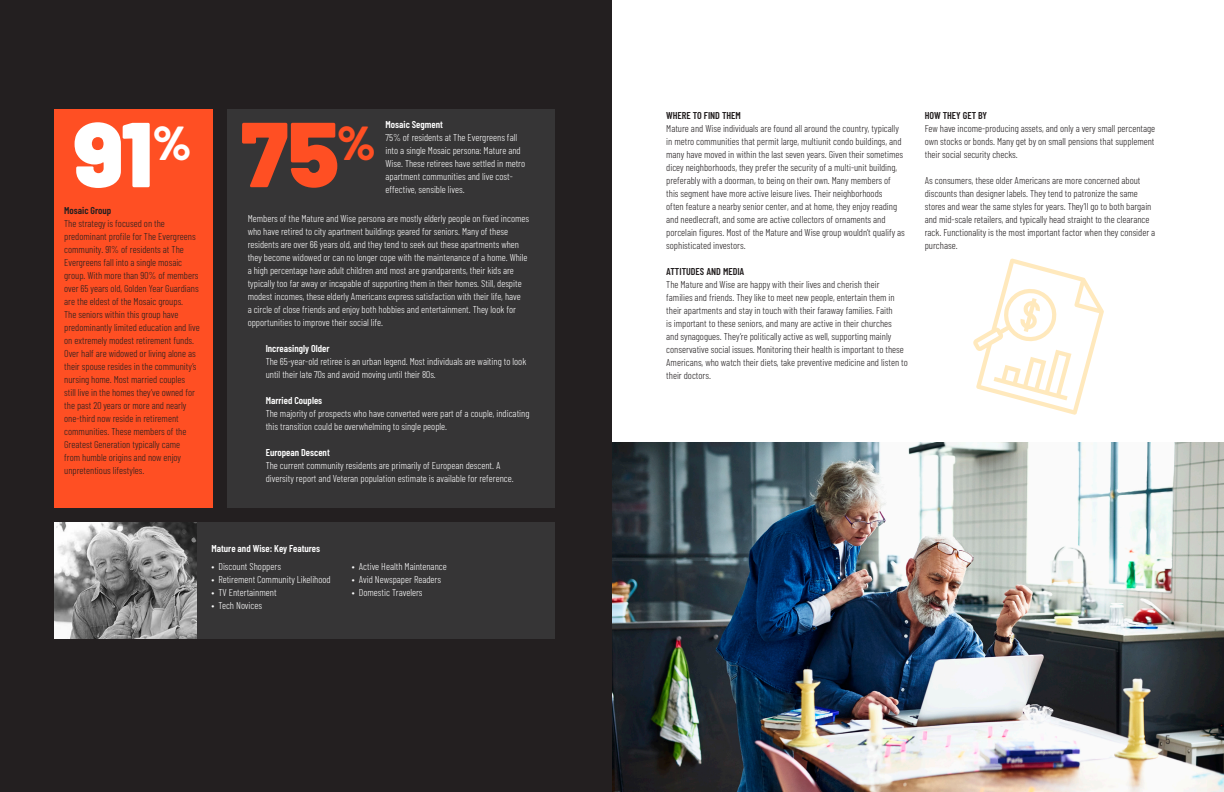
<style>
.page{position:relative;width:1224px;height:792px;background:#fff}
.page>*{position:absolute;margin:0;border:0;box-sizing:border-box;transform-origin:0 0}
.t1{font:900 92px "Barlow";color:#fff}
.t2{font:900 92px "Barlow";color:#ff4f23}
.t3{font:300 12px "Barlow Condensed";color:#231f20}
.t4{font:300 10px/13px "Barlow Condensed";color:#231f20}
.t5{font:300 10px/13px "Barlow Condensed";color:#fff}
.t6{font:600 10px "Barlow Condensed";color:#fff}
.t7{font:600 10px "Barlow Condensed";color:#231f20}
</style>
<div class="page">
<div style="left:0;top:0;width:612px;height:792px;background:#231f20"></div>
<div style="left:228px;top:109px;width:327px;height:398px;background:#363536"></div>
<div style="left:54px;top:109px;width:159px;height:398px;background:#ff4f23"></div>
<div style="left:54px;top:522px;width:501px;height:117px;background:#363536"></div>
<img style="left:54px;top:522px;width:143px;height:117px">
<img style="left:612px;top:443px;width:612px;height:349px">
<svg style="left:973px;top:258px;width:131px;height:157px"></svg>
<p class="t1" style="left:74px;top:97px;width:119px">91<sup>%</sup></p>
<p class="t2" style="left:241px;top:97px;width:136px">75<sup>%</sup></p>
<p class="t6" style="left:386px;top:118px;width:59px">Mosaic Segment</p>
<p class="t5" style="left:386px;top:131px;width:141px">75% of residents at The Evergreens fall into a single Mosaic persona: Mature and Wise. These retirees have settled in metro apartment communities and live cost&shy;effective, sensible lives.</p>
<p class="t7" style="left:64px;top:205px;width:49px">Mosaic Group</p>
<p class="t4" style="left:64px;top:217px;width:137px">The strategy is focused on the predominant profile for The Evergreens community. 91% of residents at The Evergreens fall into a single mosaic group. With more than 90% of members over 65 years old, Golden Year Guardians are the eldest of the Mosaic groups.<br>The seniors within this group have predominantly limited education and live on extremely modest retirement funds.<br>Over half are widowed or living alone as their spouse resides in the community’s nursing home. Most married couples<br>still live in the homes they’ve owned for the past 20 years or more and nearly one-third now reside in retirement communities. These members of the Greatest Generation typically came<br>from humble origins and now enjoy unpretentious lifestyles.</p>
<p class="t5" style="left:248px;top:211px;width:283px">Members of the Mature and Wise persona are mostly elderly people on fixed incomes who have retired to city apartment buildings geared for seniors. Many of these residents are over 66 years old, and they tend to seek out these apartments when they become widowed or can no longer cope with the maintenance of a home. While a high percentage have adult children and most are grandparents, their kids are typically too far away or incapable of supporting them in their homes. Still, despite modest incomes, these elderly Americans express satisfaction with their life, have<br>a circle of close friends and enjoy both hobbies and entertainment. They look for opportunities to improve their social life.</p>
<p class="t6" style="left:266px;top:342px;width:65px">Increasingly Older</p>
<p class="t5" style="left:266px;top:354px;width:262px">The 65-year-old retiree is an urban legend. Most individuals are waiting to look until their late 70s and avoid moving until their 80s.</p>
<p class="t6" style="left:266px;top:394px;width:58px">Married Couples</p>
<p class="t5" style="left:266px;top:406px;width:265px">The majority of prospects who have converted were part of a couple, indicating this transition could be overwhelming to single people.</p>
<p class="t6" style="left:266px;top:446px;width:66px">European Descent</p>
<p class="t5" style="left:266px;top:458px;width:250px">The current community residents are primarily of European descent. A diversity report and Veteran population estimate is available for reference.</p>
<p class="t6" style="left:211px;top:543px;width:110px">Mature and Wise: Key Features</p>
<p class="t5" style="left:211px;top:560px;width:71px">• Discount Shoppers</p>
<p class="t5" style="left:211px;top:573px;width:121px">• Retirement Community Likelihood</p>
<p class="t5" style="left:211px;top:586px;width:67px">• TV Entertainment</p>
<p class="t5" style="left:211px;top:599px;width:52px">• Tech Novices</p>
<p class="t5" style="left:352px;top:560px;width:96px">• Active Health Maintenance</p>
<p class="t5" style="left:352px;top:573px;width:91px">• Avid Newspaper Readers</p>
<p class="t5" style="left:352px;top:586px;width:72px">• Domestic Travelers</p>
<p class="t7" style="left:666px;top:109px;width:76px">WHERE TO FIND THEM</p>
<p class="t4" style="left:666px;top:121px;width:240px">Mature and Wise individuals are found all around the country, typically in metro communities that permit large, multiunit condo buildings, and many have moved in within the last seven years. Given their sometimes dicey neighborhoods, they prefer the security of a multi-unit building, preferably with a doorman, to being on their own. Many members of this segment have more active leisure lives. Their neighborhoods<br>often feature a nearby senior center, and at home, they enjoy reading and needlecraft, and some are active collectors of ornaments and porcelain figures. Most of the Mature and Wise group wouldn’t qualify as sophisticated investors.</p>
<p class="t7" style="left:666px;top:265px;width:80px">ATTITUDES AND MEDIA</p>
<p class="t4" style="left:666px;top:277px;width:243px">The Mature and Wise are happy with their lives and cherish their families and friends. They like to meet new people, entertain them in their apartments and stay in touch with their faraway families. Faith<br>is important to these seniors, and many are active in their churches<br>and synagogues. They’re politically active as well, supporting mainly conservative social issues. Monitoring their health is important to these Americans, who watch their diets, take preventive medicine and listen to their doctors.</p>
<p class="t7" style="left:925px;top:109px;width:64px">HOW THEY GET BY</p>
<p class="t4" style="left:925px;top:121px;width:232px;text-align:justify">Few have income-producing assets, and only a very small percentage own stocks or bonds. Many get by on small pensions that supplement their social security checks.</p>
<p class="t4" style="left:925px;top:173px;width:232px">As consumers, these older Americans are more concerned about discounts than designer labels. They tend to patronize the same stores and wear the same styles for years. They’ll go to both bargain and mid-scale retailers, and typically head straight to the clearance rack. Functionality is the most important factor when they consider a purchase.</p>
<p class="t3" style="left:1165px;top:732px;width:6px">5</p>
</div>
